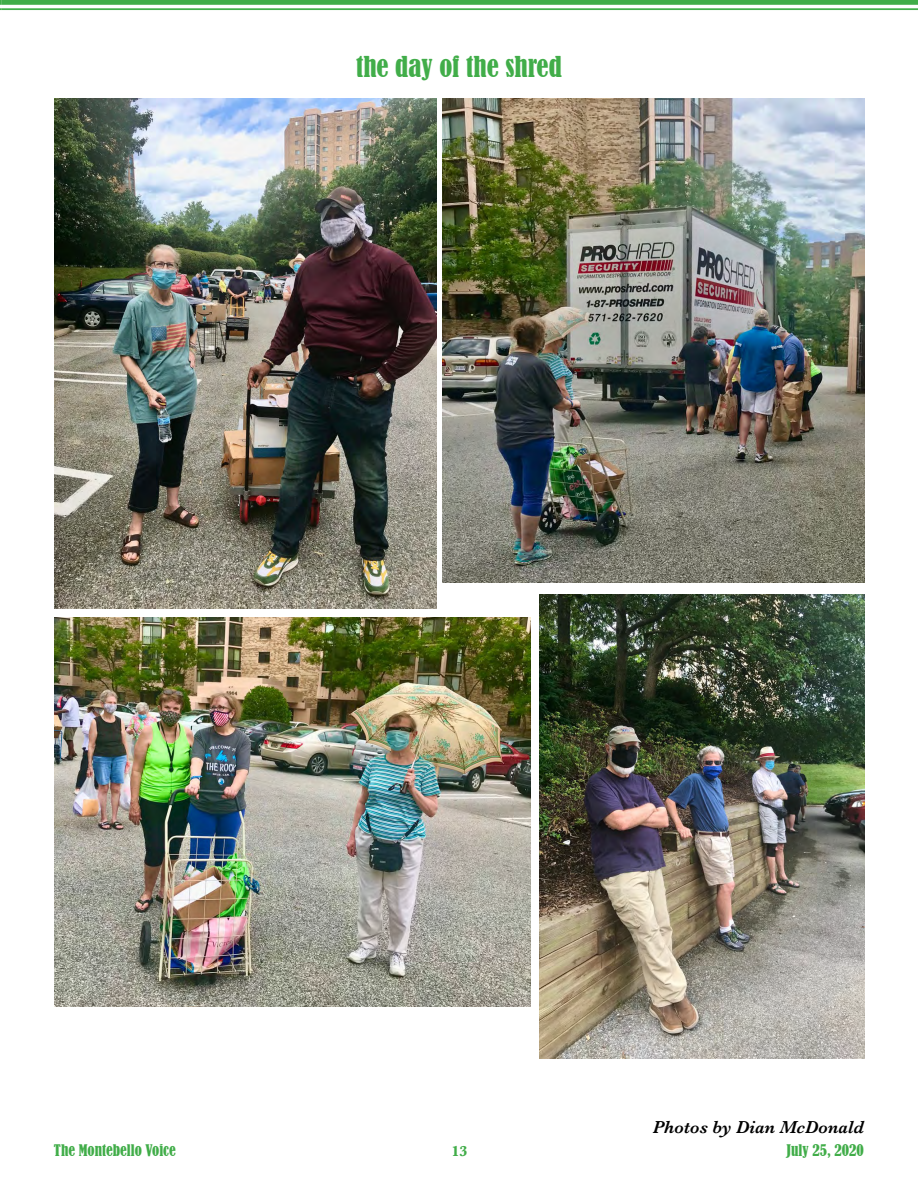
<style>
.page{position:relative;width:918px;height:1188px;background:#fff}
.page>*{position:absolute;margin:0;border:0;box-sizing:border-box;transform-origin:0 0}
.t1{font:condensed 27px "Bernard";color:#41ad49}
.t2{font:italic 600 18px "Baskerville";color:#000}
.t3{font:condensed 15px "Bernard";color:#41ad49}
.t4{font:700 15px "Baskerville";color:#41ad49}
</style>
<div class="page">
<svg style="left:0;top:0;width:2px;height:10px"></svg>
<div style="left:2px;top:0;width:916px;height:5px;background:#41ad49"></div>
<hr style="left:2px;top:8px;width:916px;height:2px;background:#41ad49">
<img style="left:54px;top:99px;width:382px;height:509px">
<img style="left:539px;top:594px;width:325px;height:465px">
<img style="left:54px;top:618px;width:476px;height:389px">
<img style="left:442px;top:99px;width:422px;height:483px">
<h1 class="t1" style="left:356px;top:51px;width:207px">the day of the shred</h1>
<p class="t2" style="left:653px;top:1115px;width:213px">Photos by Dian McDonald</p>
<p class="t3" style="left:54px;top:1141px;width:123px">The Montebello Voice</p>
<p class="t4" style="left:451px;top:1140px;width:18px">13</p>
<p class="t3" style="left:787px;top:1141px;width:79px">July 25, 2020</p>
</div>
